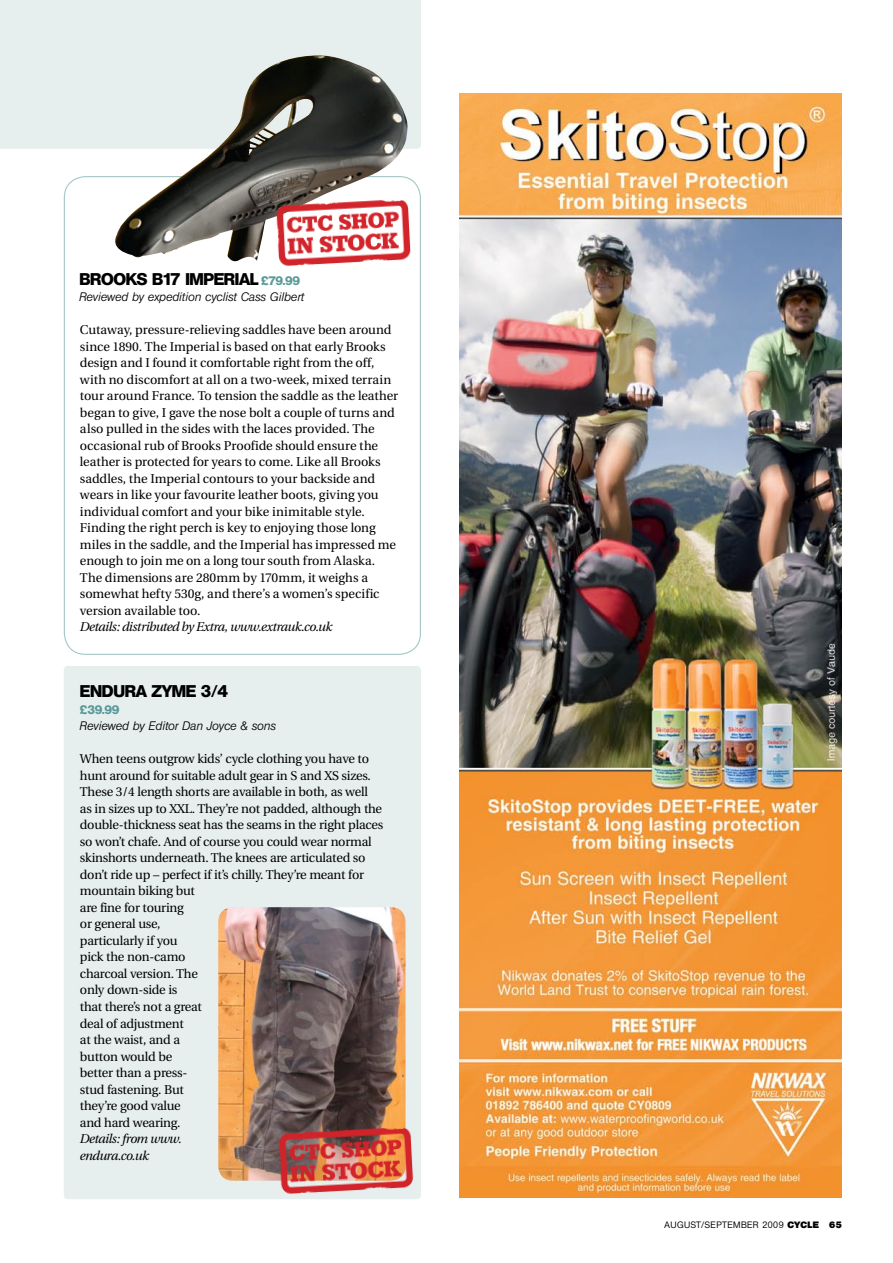
<style>
.page{position:relative;width:893px;height:1263px;background:#fff}
.page>*{position:absolute;margin:0;border:0;box-sizing:border-box;transform-origin:0 0}
.t1{font:800 16.5px "Olympia";letter-spacing:-.02em;color:#000}
.Answer_2ndPara{font:12.75px/16.5px "Utopia";letter-spacing:-.015em;color:#000}
.Answer_2ndPara-2{font:italic 12.75px/16.5px "Utopia";letter-spacing:-.045em;color:#000}
.t2{font:italic 300 12px "Olympia";color:#000}
.t3{font:800 12px "Olympia";letter-spacing:-.02em;color:#5a9a98}
.t4{font:500 9px "Olympia";letter-spacing:.05em;color:#000}
.s1{font-size:16.5px;color:#000}
.s2{font-weight:800}
</style>
<div class="page">
<div style="left:0;top:0;width:421px;height:149px;background:#e6efee"></div>
<div style="left:64px;top:666px;width:357px;height:533px;background:#e6efee;border-radius:4px"></div>
<img style="left:459px;top:93px;width:383px;height:1105px">
<img style="left:218px;top:907px;width:188px;height:274px">
<img style="left:109px;top:55px;width:299px;height:203px">
<svg style="left:221px;top:255px;width:40px;height:7px"></svg>
<img style="left:274px;top:1119px;width:139px;height:75px">
<img style="left:271px;top:191px;width:140px;height:75px">
<p class="t1" style="left:79px;top:269px;width:13px">BROOKS</p>
<p class="t1" style="left:152px;top:269px;width:43px">B17 IMPERI</p>
<p class="t3" style="left:239px;top:273px;width:63px"><span class="s1">AL</span> £79.99</p>
<p class="t2" style="left:79px;top:290px;width:227px">Reviewed by expedition cyclist Cass Gilbert</p>
<p class="Answer_2ndPara" style="left:80px;top:322px;width:320px">Cutaway, pressure-relieving saddles have been around since 1890. The Imperial is based on that early Brooks design and I found it comfortable right from the off, with no discomfort at all on a two-week, mixed terrain tour around France. To tension the saddle as the leather began to give, I gave the nose bolt a couple of turns and also pulled in the sides with the laces provided. The occasional rub of Brooks Proofide should ensure the leather is protected for years to come. Like all Brooks saddles, the Imperial contours to your backside and wears in like your favourite leather boots, giving you individual comfort and your bike inimitable style.<br>Finding the right perch is key to enjoying those long miles in the saddle, and the Imperial has impressed me enough to join me on a long tour south from Alaska.<br>The dimensions are 280mm by 170mm, it weighs a somewhat hefty 530g, and there’s a women’s specific version available too.</p>
<p class="Answer_2ndPara-2" style="left:80px;top:619px;width:254px">Details: distributed by Extra, www.extrauk.co.uk</p>
<p class="t1" style="left:80px;top:682px;width:149px">ENDURA ZYME 3/4</p>
<p class="t3" style="left:80px;top:702px;width:41px">£39.99</p>
<p class="t2" style="left:80px;top:719px;width:198px">Reviewed by Editor Dan Joyce &amp; sons</p>
<p class="Answer_2ndPara" style="left:80px;top:751px;width:305px">When teens outgrow kids’ cycle clothing you have to hunt around for suitable adult gear in S and XS sizes.<br>These 3/4 length shorts are available in both, as well<br>as in sizes up to XXL. They’re not padded, although the double-thickness seat has the seams in the right places so won’t chafe. And of course you could wear normal skinshorts underneath. The knees are articulated so don’t ride up – perfect if it’s chilly. They’re meant for mountain biking but<br>are fine for touring<br>or general use,<br>particularly if you<br>pick the non-camo<br>charcoal version. The<br>only down-side is<br>that there’s not a great<br>deal of adjustment<br>at the waist, and a<br>button would be<br>better than a press-<br>stud fastening. But<br>they’re good value<br>and hard wearing.</p>
<p class="Answer_2ndPara-2" style="left:80px;top:1131px;width:103px">Details: from www. endura.co.uk</p>
<p class="t4" style="left:664px;top:1219px;width:179px">AUGUST/SEPTEMBER 2009 <span class="s2">CYCLE 65</span></p>
</div>
